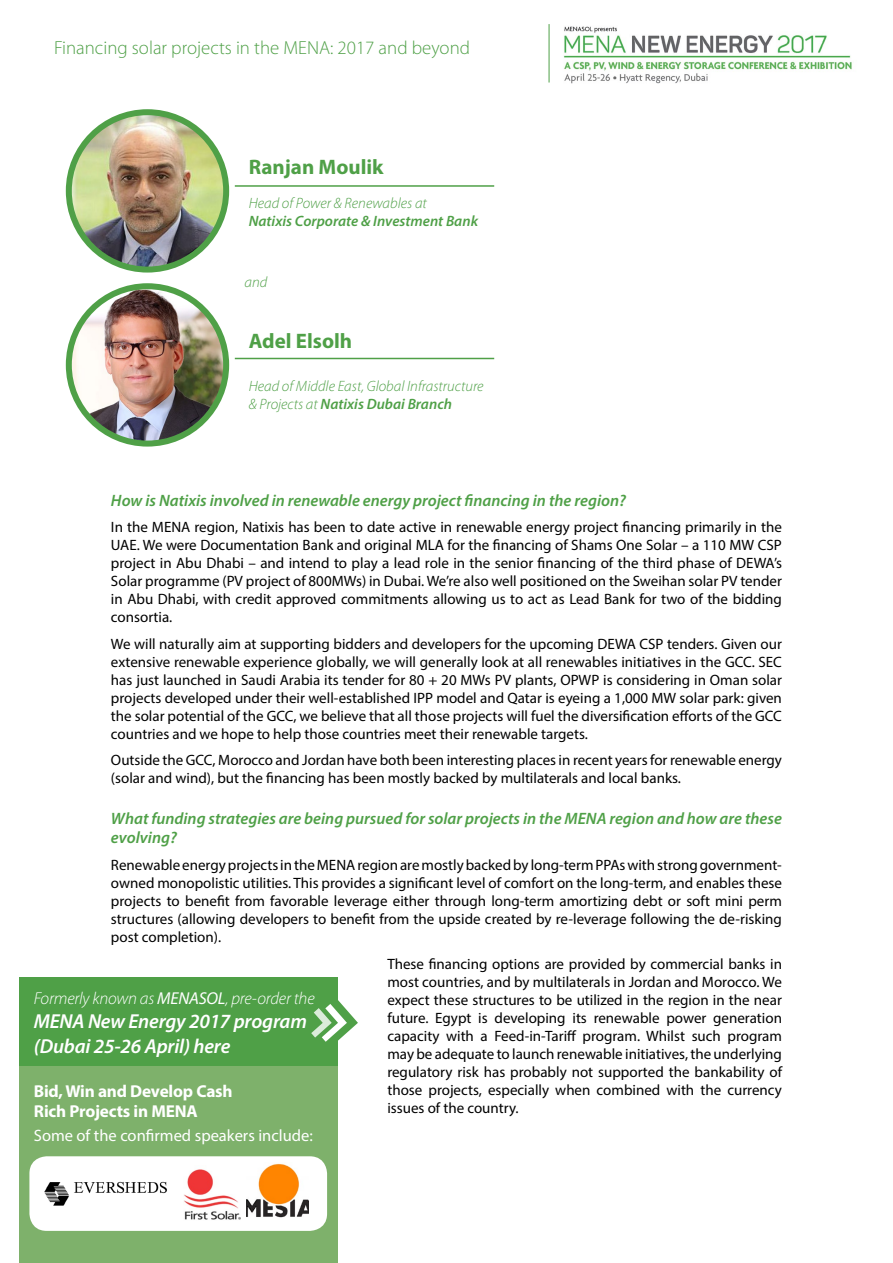
<style>
.page{position:relative;width:893px;height:1263px;background:#fff}
.page>*{position:absolute;margin:0;border:0;box-sizing:border-box;transform-origin:0 0}
.t1{font:700 21px "Myriad Pro";color:#4fa047}
.t2{font:italic 600 20.25px/24.3px "Myriad Pro";letter-spacing:-.01em;color:#fff}
.t3{font:300 18.9px "Myriad Pro";color:#4fa047}
.t4{font:700 17.25px/20.7px "Myriad Pro";letter-spacing:-.01em;color:#fff}
.t5{font:italic 300 17.25px "Myriad Pro";letter-spacing:-.01em;color:#fff}
.t6{font:italic 600 16.5px/19.8px "Myriad Pro";color:#4fa047}
.t7{font:16.5px "Myriad Pro";color:#fff}
.t8{font:15px/18px "Myriad Pro";color:#000;text-align:justify}
.t9{font:italic 300 15px/18px "Myriad Pro";color:#4fa047}
.t10{font:italic 600 15px "Myriad Pro";color:#4fa047}
.s1{font-weight:600}
.s2{font-weight:400}
</style>
<div class="page">
<img style="left:548px;top:24px;width:304px;height:60px">
<div style="left:19px;top:977px;width:318px;height:100px;background:#4fa047"></div>
<div style="left:19px;top:1066px;width:318px;height:197px;background:#7eb16b"></div>
<hr style="left:549px;top:24px;width:1px;height:59px;background:#4fa047">
<svg style="left:311px;top:980px;width:47px;height:86px"></svg>
<div style="left:29px;top:1156px;width:298px;height:75px;background:#fff;border-radius:17px"></div>
<img style="left:44px;top:1181px;width:123px;height:25px">
<img style="left:184px;top:1169px;width:57px;height:51px">
<img style="left:246px;top:1163px;width:63px;height:55px">
<hr style="left:235px;top:185px;width:259px;height:2px;background:#4fa047">
<hr style="left:235px;top:358px;width:259px;height:1px;background:#4fa047">
<img style="left:69px;top:112px;width:157px;height:158px;border-radius:79px">
<div style="left:66px;top:109px;width:163px;height:164px;border:6px solid #4fa047;border-radius:50%"></div>
<img style="left:69px;top:287px;width:157px;height:154px">
<div style="left:66px;top:283px;width:163px;height:164px;border:6px solid #4fa047;border-radius:50%"></div>
<p class="t3" style="left:54px;top:36px;width:418px">Financing solar projects in the MENA: 2017 and beyond</p>
<h1 class="t1" style="left:249px;top:153px;width:136px">Ranjan Moulik</h1>
<p class="t9" style="left:249px;top:194px;width:180px">Head of Power &amp; Renewables at</p>
<p class="t10" style="left:249px;top:211px;width:231px">Natixis Corporate &amp; Investment Bank</p>
<p class="t9" style="left:244px;top:272px;width:24px">and</p>
<h1 class="t1" style="left:249px;top:327px;width:105px">Adel Elsolh</h1>
<p class="t9" style="left:249px;top:377px;width:236px">Head of Middle East, Global Infrastructure &amp; Projects at <span class="s1">Natixis Dubai Branch</span></p>
<p class="t6" style="left:111px;top:490px;width:516px">How is Natixis involved in renewable energy project financing in the region?</p>
<p class="t8" style="left:111px;top:518px;width:672px">In the MENA region, Natixis has been to date active in renewable energy project financing primarily in the UAE. We were Documentation Bank and original MLA for the financing of Shams One Solar – a 110 MW CSP project in Abu Dhabi – and intend to play a lead role in the senior financing of the third phase of DEWA’s Solar programme (PV project of 800MWs) in Dubai. We’re also well positioned on the Sweihan solar PV tender in Abu Dhabi, with credit approved commitments allowing us to act as Lead Bank for two of the bidding consortia.</p>
<p class="t8" style="left:111px;top:635px;width:673px">We will naturally aim at supporting bidders and developers for the upcoming DEWA CSP tenders. Given our extensive renewable experience globally, we will generally look at all renewables initiatives in the GCC. SEC has just launched in Saudi Arabia its tender for 80 + 20 MWs PV plants, OPWP is considering in Oman solar projects developed under their well-established IPP model and Qatar is eyeing a 1,000 MW solar park: given the solar potential of the GCC, we believe that all those projects will fuel the diversification efforts of the GCC countries and we hope to help those countries meet their renewable targets.</p>
<p class="t8" style="left:111px;top:751px;width:672px">Outside the GCC, Morocco and Jordan have both been interesting places in recent years for renewable energy (solar and wind), but the financing has been mostly backed by multilaterals and local banks.</p>
<p class="t6" style="left:111px;top:808px;width:672px">What funding strategies are being pursued for solar projects in the MENA region and how are these evolving?</p>
<p class="t8" style="left:111px;top:856px;width:673px">Renewable energy projects in the MENA region are mostly backed by long-term PPAs with strong government&shy;owned monopolistic utilities. This provides a significant level of comfort on the long-term, and enables these projects to benefit from favorable leverage either through long-term amortizing debt or soft mini perm structures (allowing developers to benefit from the upside created by re-leverage following the de-risking post completion).</p>
<p class="t8" style="left:387px;top:954px;width:396px">These financing options are provided by commercial banks in most countries, and by multilaterals in Jordan and Morocco. We expect these structures to be utilized in the region in the near future. Egypt is developing its renewable power generation capacity with a Feed-in-Tariff program. Whilst such program may be adequate to launch renewable initiatives, the underlying regulatory risk has probably not supported the bankability of those projects, especially when combined with the currency issues of the country.</p>
<p class="t5" style="left:34px;top:988px;width:282px">Formerly known as <span class="s2">MENASOL</span>, pre-order the</p>
<h2 class="t2" style="left:34px;top:1009px;width:275px">MENA New Energy 2017 program (Dubai 25-26 April) here</h2>
<p class="t4" style="left:34px;top:1080px;width:200px">Bid, Win and Develop Cash<br>Rich Projects in MENA</p>
<p class="t7" style="left:34px;top:1126px;width:280px">Some of the confirmed speakers include:</p>
</div>
